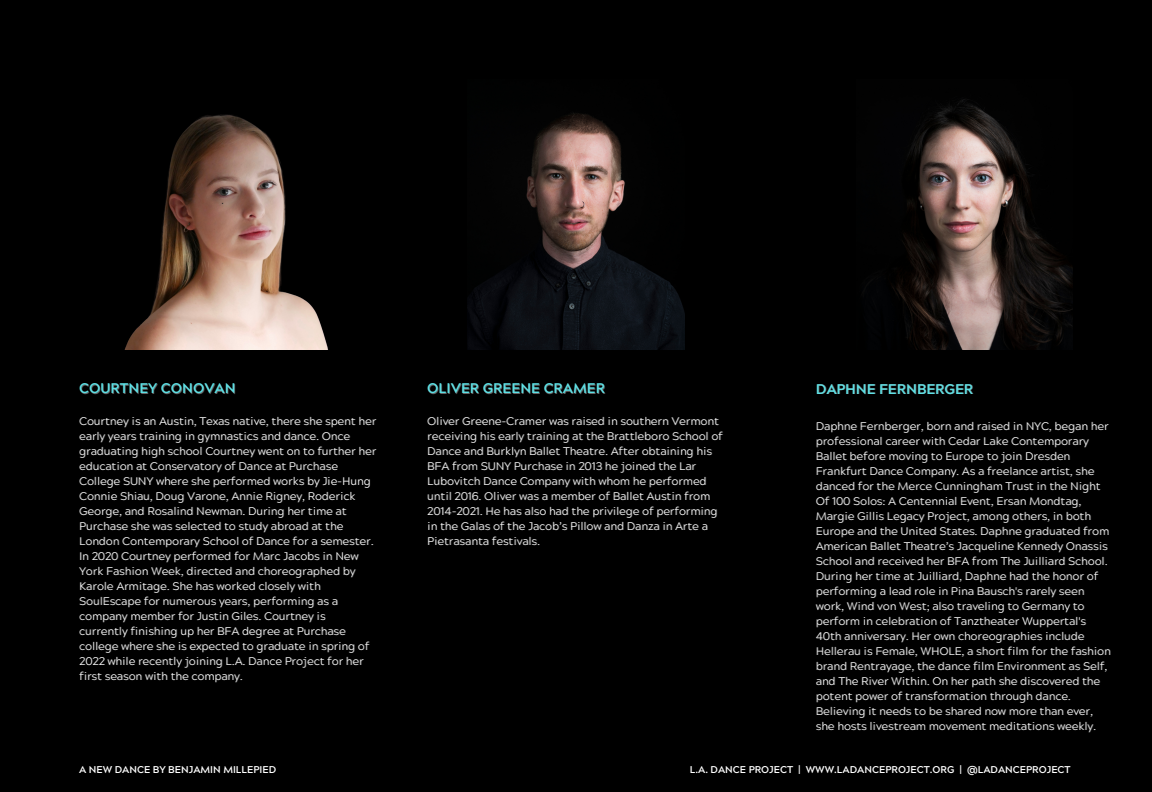
<style>
.page{position:relative;width:1152px;height:792px;background:#000}
.page>*{position:absolute;margin:0;border:0;box-sizing:border-box;transform-origin:0 0}
.t1{font:700 14px "Acherus Grotesque";color:#5ce1e6}
.t2{font:300 11px/15px "Acherus Grotesque";color:#fff}
.t3{font:700 9.8px "Acherus Grotesque";color:#fff}
</style>
<div class="page">
<img style="left:871px;top:99px;width:202px;height:251px">
<img style="left:468px;top:113px;width:216px;height:237px">
<img style="left:124px;top:114px;width:205px;height:236px">
<p class="t1" style="left:79px;top:383px;width:158px">COURTNEY CONOVAN</p>
<p class="t2" style="left:79px;top:415px;width:299px">Courtney is an Austin, Texas native, there she spent her early years training in gymnastics and dance. Once graduating high school Courtney went on to further her education at Conservatory of Dance at Purchase College SUNY where she performed works by Jie-Hung Connie Shiau, Doug Varone, Annie Rigney, Roderick George, and Rosalind Newman. During her time at Purchase she was selected to study abroad at the London Contemporary School of Dance for a semester.<br>In 2020 Courtney performed for Marc Jacobs in New York Fashion Week, directed and choreographed by Karole Armitage. She has worked closely with SoulEscape for numerous years, performing as a company member for Justin Giles. Courtney is currently finishing up her BFA degree at Purchase college where she is expected to graduate in spring of 2022 while recently joining L.A. Dance Project for her first season with the company.</p>
<p class="t1" style="left:427px;top:383px;width:179px">OLIVER GREENE CRAMER</p>
<p class="t2" style="left:427px;top:415px;width:297px">Oliver Greene-Cramer was raised in southern Vermont receiving his early training at the Brattleboro School of Dance and Burklyn Ballet Theatre. After obtaining his BFA from SUNY Purchase in 2013 he joined the Lar Lubovitch Dance Company with whom he performed until 2016. Oliver was a member of Ballet Austin from 2014-2021. He has also had the privilege of performing in the Galas of the Jacob’s Pillow and Danza in Arte a Pietrasanta festivals.</p>
<p class="t1" style="left:816px;top:383px;width:159px">DAPHNE FERNBERGER</p>
<p class="t2" style="left:816px;top:420px;width:296px">Daphne Fernberger, born and raised in NYC, began her professional career with Cedar Lake Contemporary Ballet before moving to Europe to join Dresden Frankfurt Dance Company. As a freelance artist, she danced for the Merce Cunningham Trust in the Night Of 100 Solos: A Centennial Event, Ersan Mondtag, Margie Gillis Legacy Project, among others, in both Europe and the United States. Daphne graduated from American Ballet Theatre’s Jacqueline Kennedy Onassis School and received her BFA from The Juilliard School.<br>During her time at Juilliard, Daphne had the honor of performing a lead role in Pina Bausch's rarely seen work, Wind von West; also traveling to Germany to perform in celebration of Tanztheater Wuppertal's 40th anniversary. Her own choreographies include Hellerau is Female, WHOLE, a short film for the fashion brand Rentrayage, the dance film Environment as Self, and The River Within. On her path she discovered the potent power of transformation through dance.<br>Believing it needs to be shared now more than ever, she hosts livestream movement meditations weekly.</p>
<p class="t3" style="left:79px;top:766px;width:199px">A NEW DANCE BY BENJAMIN MILLEPIED</p>
<p class="t3" style="left:690px;top:766px;width:382px">L.A. DANCE PROJECT | WWW.LADANCEPROJECT.ORG | @LADANCEPROJECT</p>
</div>
